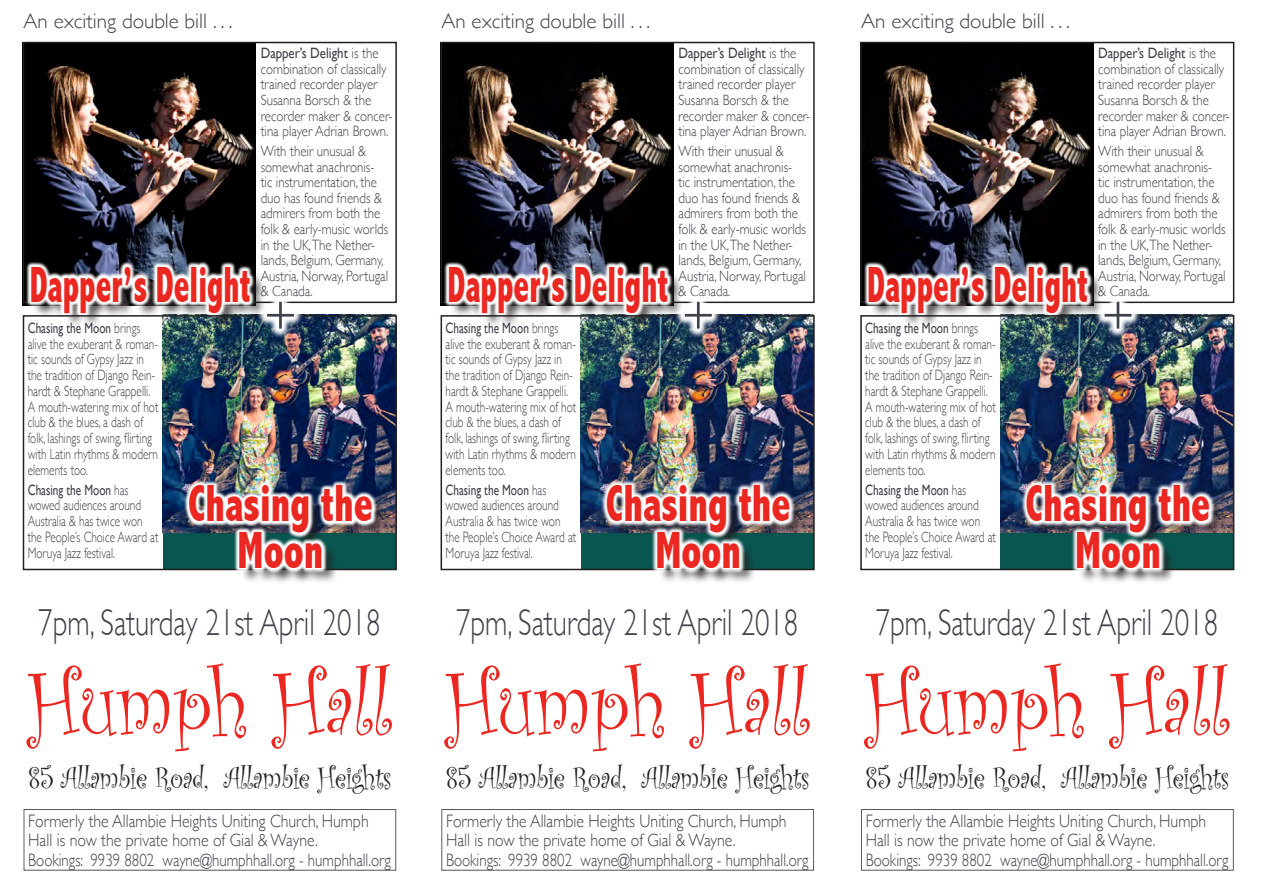
<style>
.page{position:relative;width:1263px;height:893px;background:#fff}
.page>*{position:absolute;margin:0;border:0;box-sizing:border-box;transform-origin:0 0}
.t1{font:93px "Curlz";color:#ea2721;scale:.86 1}
.t2{font:800 condensed 52.5px/46.5px "Abadi";color:#ea2721;text-align:center;scale:.78 1}
.t3{font:800 condensed 51px "Abadi";color:#ea2721;scale:.66 1}
.t4{font:300 condensed 51px "Abadi";color:#40424b}
.t5{font:300 37.5px "Gill Sans";color:#40424b;scale:.77 1}
.t6{font:31.5px "Curlz";letter-spacing:-.01em;color:#231f20;scale:.86 1}
.t7{font:300 21px "Gill Sans";color:#40424b}
.t8{font:300 18px/19.5px "Gill Sans";color:#40424b;scale:.88 1}
.t9{font:300 15px/15.8px "Gill Sans";color:#40424b;scale:.75 1}
.t10{font:300 15px/15.6px "Gill Sans";color:#40424b;scale:.86 1}
.s1{font-weight:400}
</style>
<div class="page">
<div style="left:163px;top:531px;width:232px;height:38px;background:#095650"></div>
<div style="left:24px;top:809px;width:372px;height:61px;border:1px solid #57585a"></div>
<img style="left:23px;top:45px;width:233px;height:261px">
<img style="left:163px;top:314px;width:233px;height:218px">
<div style="left:23px;top:42px;width:374px;height:261px;border:2px solid #231f20"></div>
<div style="left:32px;top:267px;width:234px;height:62px;background:#231f20;opacity:.93"></div>
<svg style="left:26px;top:261px;width:229px;height:54px"></svg>
<div style="left:23px;top:315px;width:374px;height:255px;border:2px solid #231f20"></div>
<div style="left:190px;top:486px;width:198px;height:98px;background:#231f20;opacity:.93"></div>
<img style="left:184px;top:480px;width:193px;height:94px">
<svg style="left:257px;top:292px;width:47px;height:46px"></svg>
<svg style="left:266px;top:301px;width:29px;height:28px"></svg>
<div style="left:581px;top:531px;width:232px;height:38px;background:#095650"></div>
<div style="left:441px;top:809px;width:373px;height:61px;border:1px solid #57585a"></div>
<img style="left:441px;top:45px;width:233px;height:261px">
<img style="left:581px;top:314px;width:233px;height:218px">
<div style="left:441px;top:42px;width:374px;height:261px;border:2px solid #231f20"></div>
<div style="left:450px;top:267px;width:234px;height:62px;background:#231f20;opacity:.93"></div>
<svg style="left:444px;top:261px;width:229px;height:54px"></svg>
<div style="left:441px;top:315px;width:374px;height:255px;border:2px solid #231f20"></div>
<div style="left:607px;top:486px;width:199px;height:98px;background:#231f20;opacity:.93"></div>
<img style="left:601px;top:479px;width:195px;height:95px">
<svg style="left:675px;top:292px;width:47px;height:46px"></svg>
<svg style="left:684px;top:301px;width:28px;height:28px"></svg>
<div style="left:1000px;top:531px;width:233px;height:38px;background:#095650"></div>
<div style="left:861px;top:809px;width:373px;height:61px;border:1px solid #57585a"></div>
<img style="left:860px;top:45px;width:233px;height:261px">
<img style="left:1000px;top:314px;width:234px;height:218px">
<div style="left:860px;top:42px;width:374px;height:261px;border:2px solid #231f20"></div>
<div style="left:869px;top:267px;width:235px;height:62px;background:#231f20;opacity:.93"></div>
<svg style="left:864px;top:261px;width:229px;height:54px"></svg>
<div style="left:860px;top:315px;width:374px;height:255px;border:2px solid #231f20"></div>
<div style="left:1027px;top:486px;width:199px;height:98px;background:#231f20;opacity:.93"></div>
<img style="left:1020px;top:479px;width:195px;height:95px">
<svg style="left:1094px;top:292px;width:47px;height:46px"></svg>
<svg style="left:1104px;top:301px;width:28px;height:28px"></svg>
<p class="t7" style="left:24px;top:5px;width:210px">An exciting double bill . . .</p>
<p class="t10" style="left:261px;top:45px;width:155px"><span class="s1">Dapper’s Delight</span> is the combination of classically trained recorder player<br>Susanna Borsch &amp; the recorder maker &amp; concer&shy;tina player Adrian Brown.</p>
<p class="t10" style="left:261px;top:143px;width:150px">With their unusual &amp; somewhat anachronis&shy;tic instrumentation, the duo has found friends &amp; admirers from both the folk &amp; early-music worlds in the UK,The Nether&shy;lands, Belgium, Germany,<br>Austria, Norway, Portugal &amp; Canada.</p>
<p class="t3" style="left:30px;top:255px;width:336px">Dapper’s Delight</p>
<p class="t4" style="left:264px;top:285px;width:36px">+</p>
<p class="t9" style="left:28px;top:319px;width:176px"><span class="s1">Chasing the Moon</span> brings alive the exuberant &amp; roman&shy;tic sounds of Gypsy Jazz in the tradition of Django Rein&shy;hardt &amp; Stephane Grappelli.<br>A mouth-watering mix of hot club &amp; the blues, a dash of folk, lashings of swing, flirting with Latin rhythms &amp; modern elements too.</p>
<p class="t9" style="left:28px;top:481px;width:176px"><span class="s1">Chasing the Moon</span> has wowed audiences around<br>Australia &amp; has twice won the People’s Choice Award at<br>Moruya Jazz festival.</p>
<p class="t2" style="left:188px;top:481px;width:239px">Chasing the<br>Moon</p>
<p class="t5" style="left:38px;top:593px;width:446px">7pm, Saturday 21st April 2018</p>
<p class="t1" style="left:27px;top:638px;width:425px">Humph Hall</p>
<p class="t6" style="left:28px;top:756px;width:424px">85 Allambie Road, Allambie Heights</p>
<p class="t8" style="left:28px;top:810px;width:413px">Formerly the Allambie Heights Uniting Church, Humph<br>Hall is now the private home of Gial &amp; Wayne.<br>Bookings: 9939 8802 wayne@humphhall.org - humphhall.org</p>
<p class="t7" style="left:441px;top:5px;width:210px">An exciting double bill . . .</p>
<p class="t10" style="left:678px;top:45px;width:155px"><span class="s1">Dapper’s Delight</span> is the combination of classically trained recorder player<br>Susanna Borsch &amp; the recorder maker &amp; concer&shy;tina player Adrian Brown.</p>
<p class="t10" style="left:678px;top:143px;width:150px">With their unusual &amp; somewhat anachronis&shy;tic instrumentation, the duo has found friends &amp; admirers from both the folk &amp; early-music worlds in the UK,The Nether&shy;lands, Belgium, Germany,<br>Austria, Norway, Portugal &amp; Canada.</p>
<p class="t3" style="left:448px;top:255px;width:336px">Dapper’s Delight</p>
<p class="t4" style="left:681px;top:285px;width:36px">+</p>
<p class="t9" style="left:446px;top:319px;width:176px"><span class="s1">Chasing the Moon</span> brings alive the exuberant &amp; roman&shy;tic sounds of Gypsy Jazz in the tradition of Django Rein&shy;hardt &amp; Stephane Grappelli.<br>A mouth-watering mix of hot club &amp; the blues, a dash of folk, lashings of swing, flirting with Latin rhythms &amp; modern elements too.</p>
<p class="t9" style="left:446px;top:481px;width:176px"><span class="s1">Chasing the Moon</span> has wowed audiences around<br>Australia &amp; has twice won the People’s Choice Award at<br>Moruya Jazz festival.</p>
<p class="t2" style="left:606px;top:481px;width:239px">Chasing the<br>Moon</p>
<p class="t5" style="left:456px;top:593px;width:446px">7pm, Saturday 21st April 2018</p>
<p class="t1" style="left:445px;top:638px;width:425px">Humph Hall</p>
<p class="t6" style="left:446px;top:756px;width:424px">85 Allambie Road, Allambie Heights</p>
<p class="t8" style="left:446px;top:810px;width:413px">Formerly the Allambie Heights Uniting Church, Humph<br>Hall is now the private home of Gial &amp; Wayne.<br>Bookings: 9939 8802 wayne@humphhall.org - humphhall.org</p>
<p class="t7" style="left:861px;top:5px;width:210px">An exciting double bill . . .</p>
<p class="t10" style="left:1098px;top:45px;width:155px"><span class="s1">Dapper’s Delight</span> is the combination of classically trained recorder player<br>Susanna Borsch &amp; the recorder maker &amp; concer&shy;tina player Adrian Brown.</p>
<p class="t10" style="left:1098px;top:143px;width:150px">With their unusual &amp; somewhat anachronis&shy;tic instrumentation, the duo has found friends &amp; admirers from both the folk &amp; early-music worlds in the UK,The Nether&shy;lands, Belgium, Germany,<br>Austria, Norway, Portugal &amp; Canada.</p>
<p class="t3" style="left:867px;top:255px;width:336px">Dapper’s Delight</p>
<p class="t4" style="left:1101px;top:285px;width:36px">+</p>
<p class="t9" style="left:865px;top:319px;width:176px"><span class="s1">Chasing the Moon</span> brings alive the exuberant &amp; roman&shy;tic sounds of Gypsy Jazz in the tradition of Django Rein&shy;hardt &amp; Stephane Grappelli.<br>A mouth-watering mix of hot club &amp; the blues, a dash of folk, lashings of swing, flirting with Latin rhythms &amp; modern elements too.</p>
<p class="t9" style="left:865px;top:481px;width:176px"><span class="s1">Chasing the Moon</span> has wowed audiences around<br>Australia &amp; has twice won the People’s Choice Award at<br>Moruya Jazz festival.</p>
<p class="t2" style="left:1025px;top:481px;width:239px">Chasing the<br>Moon</p>
<p class="t5" style="left:876px;top:593px;width:446px">7pm, Saturday 21st April 2018</p>
<p class="t1" style="left:865px;top:638px;width:425px">Humph Hall</p>
<p class="t6" style="left:866px;top:756px;width:424px">85 Allambie Road, Allambie Heights</p>
<p class="t8" style="left:866px;top:810px;width:413px">Formerly the Allambie Heights Uniting Church, Humph<br>Hall is now the private home of Gial &amp; Wayne.<br>Bookings: 9939 8802 wayne@humphhall.org - humphhall.org</p>
</div>
